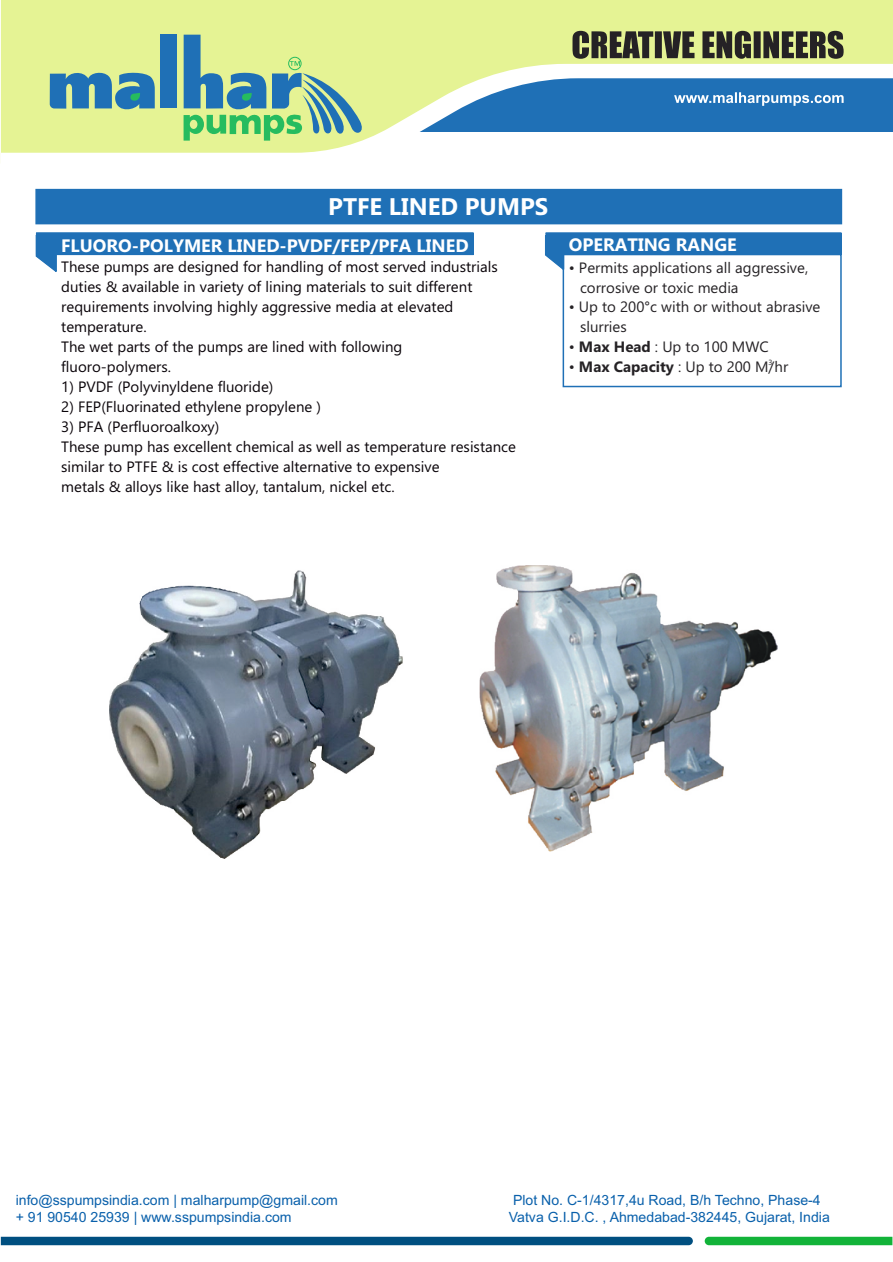
<style>
.page{position:relative;width:893px;height:1262px;background:#fff}
.page>*{position:absolute;margin:0;border:0;box-sizing:border-box;transform-origin:0 0}
.t1{font:700 24px "Ebrima";color:#fff}
.t2{font:700 18px "Ebrima";color:#fff}
.t3{font:15px/20px "Ebrima";color:#0a0409}
.t4{font:15px/20px "Ebrima";color:#252225}
.t5{font:14.1px/17px "Arial";color:#0960ab}
.t6{font:7.5px "Ebrima";color:#252225}
.s1{font-weight:700}
</style>
<div class="page">
<div style="left:1px;top:0;width:892px;height:64px;background:#e5f394"></div>
<svg style="left:1px;top:64px;width:892px;height:89px"></svg>
<div style="left:160px;top:35px;width:17px;height:73px;background:#1f70b6"></div>
<svg style="left:50px;top:70px;width:105px;height:44px;background:#659fa8"></svg>
<svg style="left:183px;top:35px;width:183px;height:106px;background:#9fcb98"></svg>
<svg style="left:572px;top:31px;width:271px;height:28px;background:#636649"></svg>
<svg style="left:674px;top:92px;width:169px;height:14px"></svg>
<div style="left:36px;top:233px;width:438px;height:22px;border:1px solid #1f70b6"></div>
<div style="left:36px;top:233px;width:437px;height:21px;background:#1f70b6"></div>
<svg style="left:35px;top:232px;width:26px;height:40px"></svg>
<div style="left:35px;top:188px;width:807px;height:37px;background:#1f70b6"></div>
<div style="left:545px;top:233px;width:296px;height:21px;background:#1f70b6"></div>
<svg style="left:545px;top:233px;width:17px;height:36px"></svg>
<div style="left:562px;top:254px;width:279px;height:133px;border:2px solid #1f70b6"></div>
<img style="left:479px;top:566px;width:298px;height:285px">
<img style="left:110px;top:570px;width:293px;height:288px">
<svg style="left:1px;top:1236px;width:691px;height:9px;background:#155d8a"></svg>
<svg style="left:704px;top:1236px;width:188px;height:9px;background:#27ba4b"></svg>
<h1 class="t1" style="left:328px;top:197px;width:221px">PTFE LINED PUMPS</h1>
<p class="t2" style="left:61px;top:238px;width:409px">FLUORO-POLYMER LINED-PVDF/FEP/PFA LINED</p>
<p class="t3" style="left:61px;top:258px;width:438px">These pumps are designed for handling of most served industrials duties &amp; available in variety of lining materials to suit different requirements involving highly aggressive media at elevated temperature.<br>The wet parts of the pumps are lined with following fluoro-polymers.</p>
<p class="t3" style="left:61px;top:378px;width:213px">1) PVDF (Polyvinyldene fluoride)</p>
<p class="t3" style="left:61px;top:398px;width:261px">2) FEP(Fluorinated ethylene propylene )</p>
<p class="t3" style="left:61px;top:418px;width:456px">3) PFA (Perfluoroalkoxy)<br>These pump has excellent chemical as well as temperature resistance similar to PTFE &amp; is cost effective alternative to expensive<br>metals &amp; alloys like hast alloy, tantalum, nickel etc.</p>
<p class="t2" style="left:568px;top:237px;width:169px">OPERATING RANGE</p>
<p class="t4" style="left:580px;top:259px;width:230px;text-indent:-11px">• Permits applications all aggressive, corrosive or toxic media</p>
<p class="t4" style="left:580px;top:299px;width:242px;text-indent:-11px">• Up to 200°c with or without abrasive slurries</p>
<p class="t4" style="left:568px;top:338px;width:201px">• <span class="s1">Max Head</span> : Up to 100 MWC</p>
<p class="t6" style="left:768px;top:359px;width:6px">3</p>
<p class="t4" style="left:568px;top:358px;width:221px">• <span class="s1">Max Capacity</span> : Up to 200 M/hr</p>
<p class="t5" style="left:16px;top:1193px;width:323px">info@sspumpsindia.com | malharpump@gmail.com + 91 90540 25939 | www.sspumpsindia.com</p>
<p class="t5" style="left:509px;top:1193px;width:322px">Plot No. C-1/4317,4u Road, B/h Techno, Phase-4<br>Vatva G.I.D.C. , Ahmedabad-382445, Gujarat, India</p>
</div>
